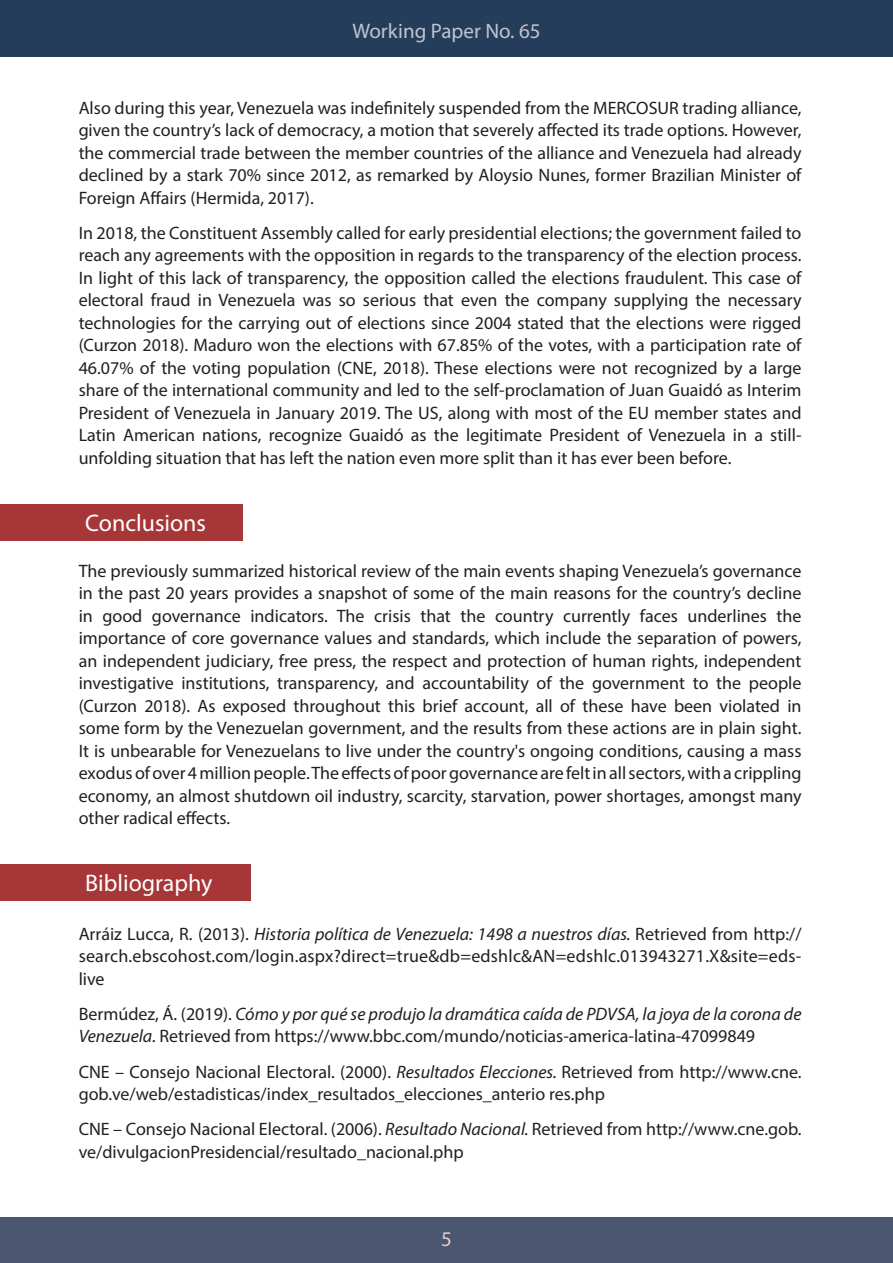
<style>
.page{position:relative;width:893px;height:1263px;background:#fff}
.page>*{position:absolute;margin:0;border:0;box-sizing:border-box;transform-origin:0 0}
.t1{font:24px "Myriad Pro";color:#fff}
.t2{font:21px "Myriad Pro";color:#c1c3d0}
.t3{font:21px "Myriad Pro";color:#e7cbc2}
.t4{font:18px/22.5px "Myriad Pro";color:#231f20;text-align:justify}
.s1{font-style:italic}
</style>
<div class="page">
<div style="left:0;top:0;width:893px;height:56px;background:#243d5b"></div>
<div style="left:0;top:1218px;width:893px;height:45px;background:#4b5671"></div>
<div style="left:0;top:504px;width:242px;height:37px;background:#a73638"></div>
<div style="left:0;top:864px;width:251px;height:37px;background:#a73638"></div>
<p class="t2" style="left:352px;top:18px;width:190px">Working Paper No. 65</p>
<p class="t4" style="left:79px;top:96px;width:724px">Also during this year, Venezuela was indefinitely suspended from the MERCOSUR trading alliance, given the country’s lack of democracy, a motion that severely affected its trade options. However, the commercial trade between the member countries of the alliance and Venezuela had already declined by a stark 70% since 2012, as remarked by Aloysio Nunes, former Brazilian Minister of Foreign Affairs (Hermida, 2017).</p>
<p class="t4" style="left:79px;top:221px;width:724px">In 2018, the Constituent Assembly called for early presidential elections; the government failed to reach any agreements with the opposition in regards to the transparency of the election process.<br>In light of this lack of transparency, the opposition called the elections fraudulent. This case of electoral fraud in Venezuela was so serious that even the company supplying the necessary technologies for the carrying out of elections since 2004 stated that the elections were rigged (Curzon 2018). Maduro won the elections with 67.85% of the votes, with a participation rate of 46.07% of the voting population (CNE, 2018). These elections were not recognized by a large share of the international community and led to the self-proclamation of Juan Guaidó as Interim President of Venezuela in January 2019. The US, along with most of the EU member states and Latin American nations, recognize Guaidó as the legitimate President of Venezuela in a still&shy;unfolding situation that has left the nation even more split than it has ever been before.</p>
<p class="t1" style="left:85px;top:508px;width:122px">Conclusions</p>
<p class="t4" style="left:79px;top:559px;width:724px">The previously summarized historical review of the main events shaping Venezuela’s governance in the past 20 years provides a snapshot of some of the main reasons for the country’s decline in good governance indicators. The crisis that the country currently faces underlines the importance of core governance values and standards, which include the separation of powers, an independent judiciary, free press, the respect and protection of human rights, independent investigative institutions, transparency, and accountability of the government to the people (Curzon 2018). As exposed throughout this brief account, all of these have been violated in some form by the Venezuelan government, and the results from these actions are in plain sight.<br>It is unbearable for Venezuelans to live under the country's ongoing conditions, causing a mass exodus of over 4 million people. The effects of poor governance are felt in all sectors, with a crippling economy, an almost shutdown oil industry, scarcity, starvation, power shortages, amongst many other radical effects.</p>
<p class="t1" style="left:85px;top:868px;width:129px">Bibliography</p>
<p class="t4" style="left:79px;top:922px;width:724px">Arráiz Lucca, R. (2013). <span class="s1">Historia política de Venezuela: 1498 a nuestros días.</span> Retrieved from http:// search.ebscohost.com/login.aspx?direct=true&amp;db=edshlc&amp;AN=edshlc.013943271.X&amp;site=eds&shy;live</p>
<p class="t4" style="left:79px;top:1002px;width:724px">Bermúdez, Á. (2019). <span class="s1">Cómo y por qué se produjo la dramática caída de PDVSA, la joya de la corona de<br>Venezuela.</span> Retrieved from https://www.bbc.com/mundo/noticias-america‐latina‐47099849</p>
<p class="t4" style="left:79px;top:1060px;width:724px">CNE – Consejo Nacional Electoral. (2000). <span class="s1">Resultados Elecciones.</span> Retrieved from http://www.cne. gob.ve/web/estadisticas/index_resultados_elecciones_anterio res.php</p>
<p class="t4" style="left:79px;top:1118px;width:724px">CNE – Consejo Nacional Electoral. (2006). <span class="s1">Resultado Nacional.</span> Retrieved from http://www.cne.gob. ve/divulgacionPresidencial/resultado_nacional.php</p>
<p class="t3" style="left:441px;top:1225px;width:12px">5</p>
</div>
